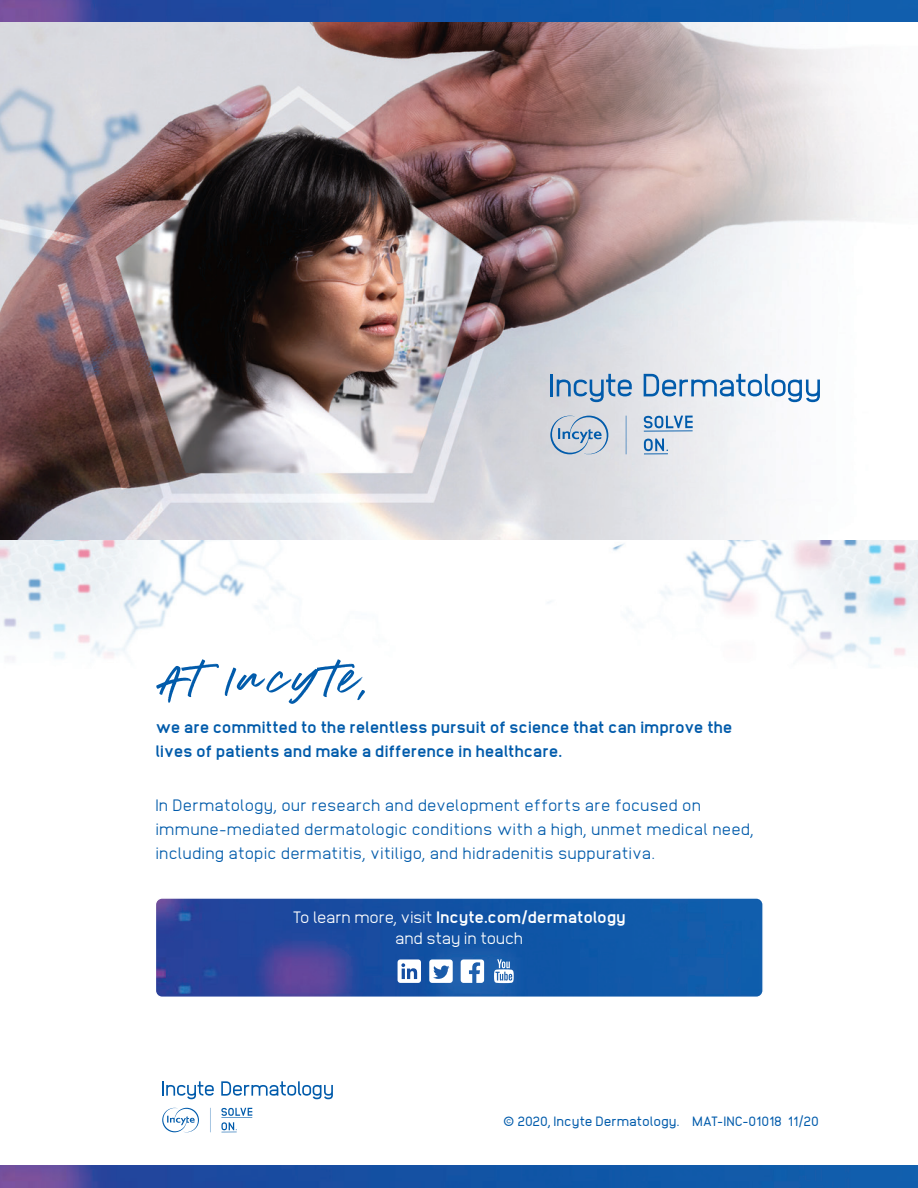
<style>
.page{position:relative;width:918px;height:1188px;background:#fff}
.page>*{position:absolute;margin:0;border:0;box-sizing:border-box;transform-origin:0 0}
.t1{font:300 16.5px/24px "Anodina";letter-spacing:.005em;color:#015bab}
.t2{font:800 16.5px/24px "Anodina";letter-spacing:-.02em;color:#015bab}
.t3{font:300 16.5px/21px "Anodina";letter-spacing:-.015em;color:#fff;text-align:center}
.t4{font:13.5px "Anodina";letter-spacing:-.01em;color:#015bab}
.s1{font-weight:800}
</style>
<div class="page">
<img style="left:0;top:540px;width:918px;height:128px">
<img style="left:0;top:22px;width:875px;height:518px">
<img style="left:158px;top:900px;width:603px;height:95px">
<div style="left:155px;top:897px;width:609px;height:101px;border:2px solid #fff;border-radius:7px"></div>
<img style="left:0;top:0;width:918px;height:22px">
<img style="left:0;top:1166px;width:918px;height:22px">
<svg style="left:156px;top:659px;width:209px;height:45px"></svg>
<hr style="left:550px;top:374px;width:3px;height:22px;background:#015bab">
<svg style="left:557px;top:374px;width:75px;height:28px;background:#a1b9d1"></svg>
<svg style="left:644px;top:374px;width:176px;height:28px"></svg>
<svg style="left:550px;top:415px;width:143px;height:40px;background:#bccbdb"></svg>
<svg style="left:162px;top:1081px;width:52px;height:18px"></svg>
<svg style="left:221px;top:1081px;width:112px;height:18px"></svg>
<svg style="left:162px;top:1107px;width:90px;height:26px"></svg>
<svg style="left:398px;top:959px;width:23px;height:24px"></svg>
<svg style="left:429px;top:959px;width:24px;height:24px"></svg>
<svg style="left:461px;top:959px;width:23px;height:24px"></svg>
<svg style="left:494px;top:959px;width:20px;height:24px"></svg>
<p class="t2" style="left:155px;top:714px;width:579px">we are committed to the relentless pursuit of science that can improve the lives of patients and make a difference in healthcare.</p>
<p class="t1" style="left:155px;top:793px;width:600px">In Dermatology, our research and development efforts are focused on immune-mediated dermatologic conditions with a high, unmet medical need, including atopic dermatitis, vitiligo, and hidradenitis suppurativa.</p>
<p class="t3" style="left:293px;top:906px;width:335px">To learn more, visit <span class="s1">Incyte.com/dermatology </span>and stay in touch</p>
<p class="t4" style="left:503px;top:1112px;width:317px">© 2020, Incyte Dermatology. MAT-INC-01018 11/20</p>
</div>
